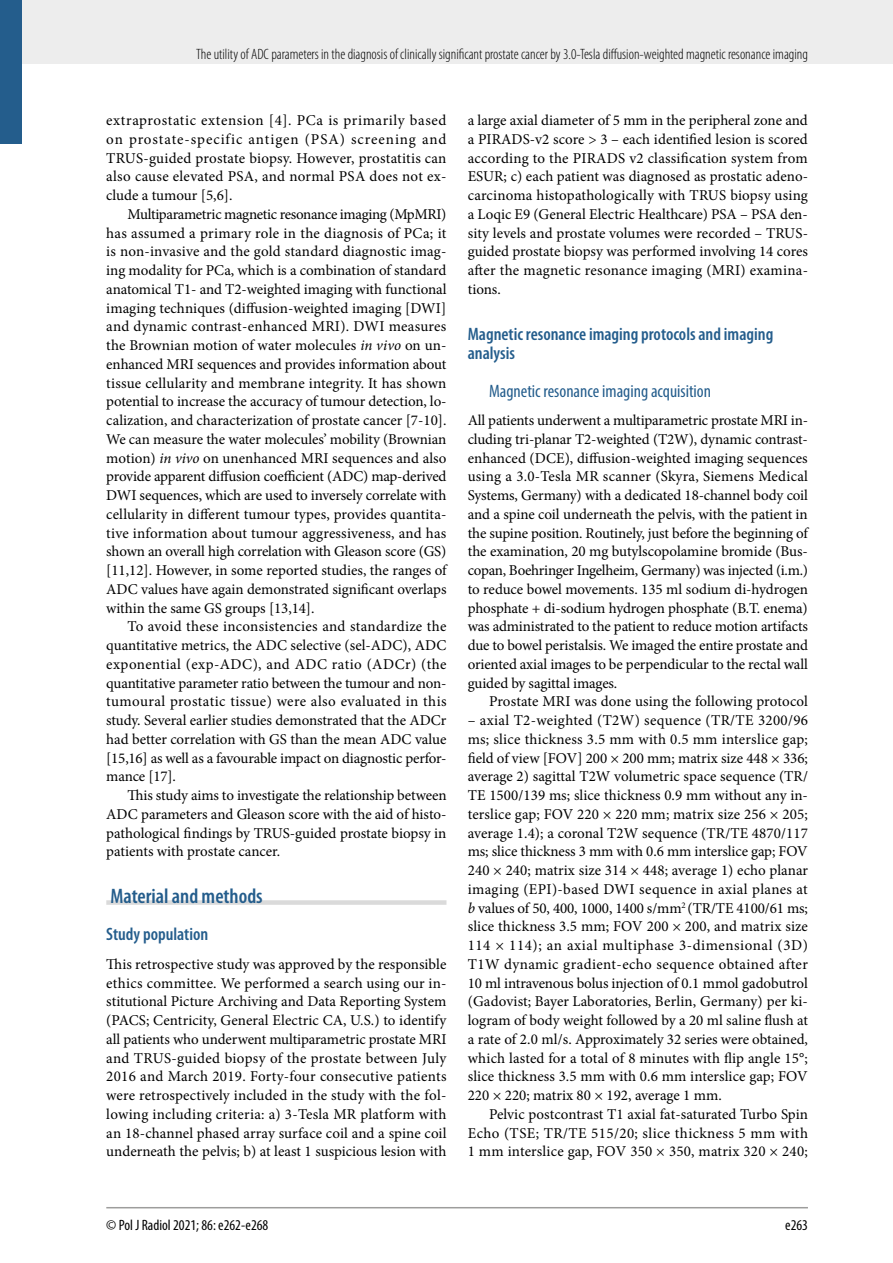
<style>
.page{position:relative;width:893px;height:1263px;background:#fff}
.page>*{position:absolute;margin:0;border:0;box-sizing:border-box;transform-origin:0 0}
.t1{font:600 condensed 21px "Myriad Pro";color:#245d8c}
.t2{font:600 condensed 18px/18.8px "Myriad Pro";color:#245d8c}
.t3{font:condensed 18px "Myriad Pro";color:#245d8c}
.t4{font:15px/18.8px "Minion Pro";color:#000;text-align:justify}
.t5{font:300 condensed 15px "Myriad Pro";color:#000}
.t6{font:condensed 15px "Myriad Pro";color:#000}
.s1{font-style:italic}
</style>
<div class="page">
<div style="left:0;top:0;width:893px;height:64px;background:#ededed"></div>
<hr style="left:106px;top:1207px;width:702px;height:1px;background:#9d9d9c">
<div style="left:0;top:0;width:21px;height:144px;background:#245d8c"></div>
<div style="left:106px;top:900px;width:340px;height:5px;background:#dadada"></div>
<p class="t5" style="left:196px;top:45px;width:613px">The utility of ADC parameters in the diagnosis of clinically significant prostate cancer by 3.0-Tesla diffusion-weighted magnetic resonance imaging</p>
<p class="t4" style="left:106px;top:111px;width:342px">extraprostatic extension [4]. PCa is primarily based on prostate-specific antigen (PSA) screening and TRUS-guided prostate biopsy. However, prostatitis can also cause elevated PSA, and normal PSA does not ex&shy;clude a tumour [5,6].</p>
<p class="t4" style="left:106px;top:205px;width:342px;text-indent:21px">Multiparametric magnetic resonance imaging (MpMRI) has assumed a primary role in the diagnosis of PCa; it is non-invasive and the gold standard diagnostic imag&shy;ing modality for PCa, which is a combination of standard anatomical T1- and T2-weighted imaging with functional imaging techniques (diffusion-weighted imaging [DWI] and dynamic contrast-enhanced MRI). DWI measures the Brownian motion of water molecules <span class="s1">in vivo</span> on un&shy;enhanced MRI sequences and provides information about tissue cellularity and membrane integrity. It has shown potential to increase the accuracy of tumour detection, lo&shy;calization, and characterization of prostate cancer [7-10].<br>We can measure the water molecules’ mobility (Brownian motion) <span class="s1">in vivo</span> on unenhanced MRI sequences and also provide apparent diffusion coefficient (ADC) map-derived DWI sequences, which are used to inversely correlate with cellularity in different tumour types, provides quantita&shy;tive information about tumour aggressiveness, and has shown an overall high correlation with Gleason score (GS) [11,12]. However, in some reported studies, the ranges of ADC values have again demonstrated significant overlaps within the same GS groups [13,14].</p>
<p class="t4" style="left:106px;top:617px;width:342px;text-indent:21px">To avoid these inconsistencies and standardize the quantitative metrics, the ADC selective (sel-ADC), ADC exponential (exp-ADC), and ADC ratio (ADCr) (the quantitative parameter ratio between the tumour and non&shy;tumoural prostatic tissue) were also evaluated in this study. Several earlier studies demonstrated that the ADCr had better correlation with GS than the mean ADC value [15,16] as well as a favourable impact on diagnostic perfor&shy;mance [17].</p>
<p class="t4" style="left:106px;top:786px;width:342px;text-indent:21px">This study aims to investigate the relationship between ADC parameters and Gleason score with the aid of histo&shy;pathological findings by TRUS-guided prostate biopsy in patients with prostate cancer.</p>
<h1 class="t1" style="left:111px;top:883px;width:154px">Material and methods</h1>
<p class="t2" style="left:106px;top:925px;width:103px">Study population</p>
<p class="t4" style="left:106px;top:955px;width:342px">This retrospective study was approved by the responsible ethics committee. We performed a search using our in&shy;stitutional Picture Archiving and Data Reporting System (PACS; Centricity, General Electric CA, U.S.) to identify all patients who underwent multiparametric prostate MRI and TRUS-guided biopsy of the prostate between July 2016 and March 2019. Forty-four consecutive patients were retrospectively included in the study with the fol&shy;lowing including criteria: a) 3-Tesla MR platform with an 18-channel phased array surface coil and a spine coil underneath the pelvis; b) at least 1 suspicious lesion with</p>
<p class="t4" style="left:468px;top:111px;width:342px">a large axial diameter of 5 mm in the peripheral zone and a PIRADS-v2 score &gt; 3 – each identified lesion is scored according to the PIRADS v2 classification system from ESUR; c) each patient was diagnosed as prostatic adeno&shy;carcinoma histopathologically with TRUS biopsy using a Loqic E9 (General Electric Healthcare) PSA – PSA den&shy;sity levels and prostate volumes were recorded – TRUS&shy;guided prostate biopsy was performed involving 14 cores after the magnetic resonance imaging (MRI) examina&shy;tions.</p>
<p class="t2" style="left:468px;top:325px;width:307px">Magnetic resonance imaging protocols and imaging analysis</p>
<p class="t3" style="left:489px;top:380px;width:224px">Magnetic resonance imaging acquisition</p>
<p class="t4" style="left:468px;top:411px;width:342px">All patients underwent a multiparametric prostate MRI in&shy;cluding tri-planar T2-weighted (T2W), dynamic contrast&shy;enhanced (DCE), diffusion-weighted imaging sequences using a 3.0-Tesla MR scanner (Skyra, Siemens Medical Systems, Germany) with a dedicated 18-channel body coil and a spine coil underneath the pelvis, with the patient in the supine position. Routinely, just before the beginning of the examination, 20 mg butylscopolamine bromide (Bus&shy;copan, Boehringer Ingelheim, Germany) was injected (i.m.) to reduce bowel movements. 135 ml sodium di-hydrogen phosphate + di-sodium hydrogen phosphate (B.T. enema) was administrated to the patient to reduce motion artifacts due to bowel peristalsis. We imaged the entire prostate and oriented axial images to be perpendicular to the rectal wall guided by sagittal images.</p>
<p class="t4" style="left:489px;top:692px;width:320px">Prostate MRI was done using the following protocol</p>
<p class="t4" style="left:468px;top:711px;width:342px">– axial T2-weighted (T2W) sequence (TR/TE 3200/96 ms; slice thickness 3.5 mm with 0.5 mm interslice gap; field of view [FOV] 200 × 200 mm; matrix size 448 × 336; average 2) sagittal T2W volumetric space sequence (TR/ TE 1500/139 ms; slice thickness 0.9 mm without any in&shy;terslice gap; FOV 220 × 220 mm; matrix size 256 × 205; average 1.4); a coronal T2W sequence (TR/TE 4870/117 ms; slice thickness 3 mm with 0.6 mm interslice gap; FOV 240 × 240; matrix size 314 × 448; average 1) echo planar imaging (EPI)-based DWI sequence in axial planes at <span class="s1">b</span> values of 50, 400, 1000, 1400 s/mm<sup>2</sup> (TR/TE 4100/61 ms; slice thickness 3.5 mm; FOV 200 × 200, and matrix size 114 × 114); an axial multiphase 3-dimensional (3D)<br>T1W dynamic gradient-echo sequence obtained after 10 ml intravenous bolus injection of 0.1 mmol gadobutrol (Gadovist; Bayer Laboratories, Berlin, Germany) per ki&shy;logram of body weight followed by a 20 ml saline flush at a rate of 2.0 ml/s. Approximately 32 series were obtained, which lasted for a total of 8 minutes with flip angle 15°; slice thickness 3.5 mm with 0.6 mm interslice gap; FOV 220 × 220; matrix 80 × 192, average 1 mm.</p>
<p class="t4" style="left:468px;top:1105px;width:342px;text-indent:21px">Pelvic postcontrast T1 axial fat-saturated Turbo Spin Echo (TSE; TR/TE 515/20; slice thickness 5 mm with 1 mm interslice gap, FOV 350 × 350, matrix 320 × 240;</p>
<p class="t6" style="left:106px;top:1216px;width:164px">© Pol J Radiol 2021; 86: e262-e268</p>
<p class="t6" style="left:785px;top:1216px;width:24px">e263</p>
</div>
